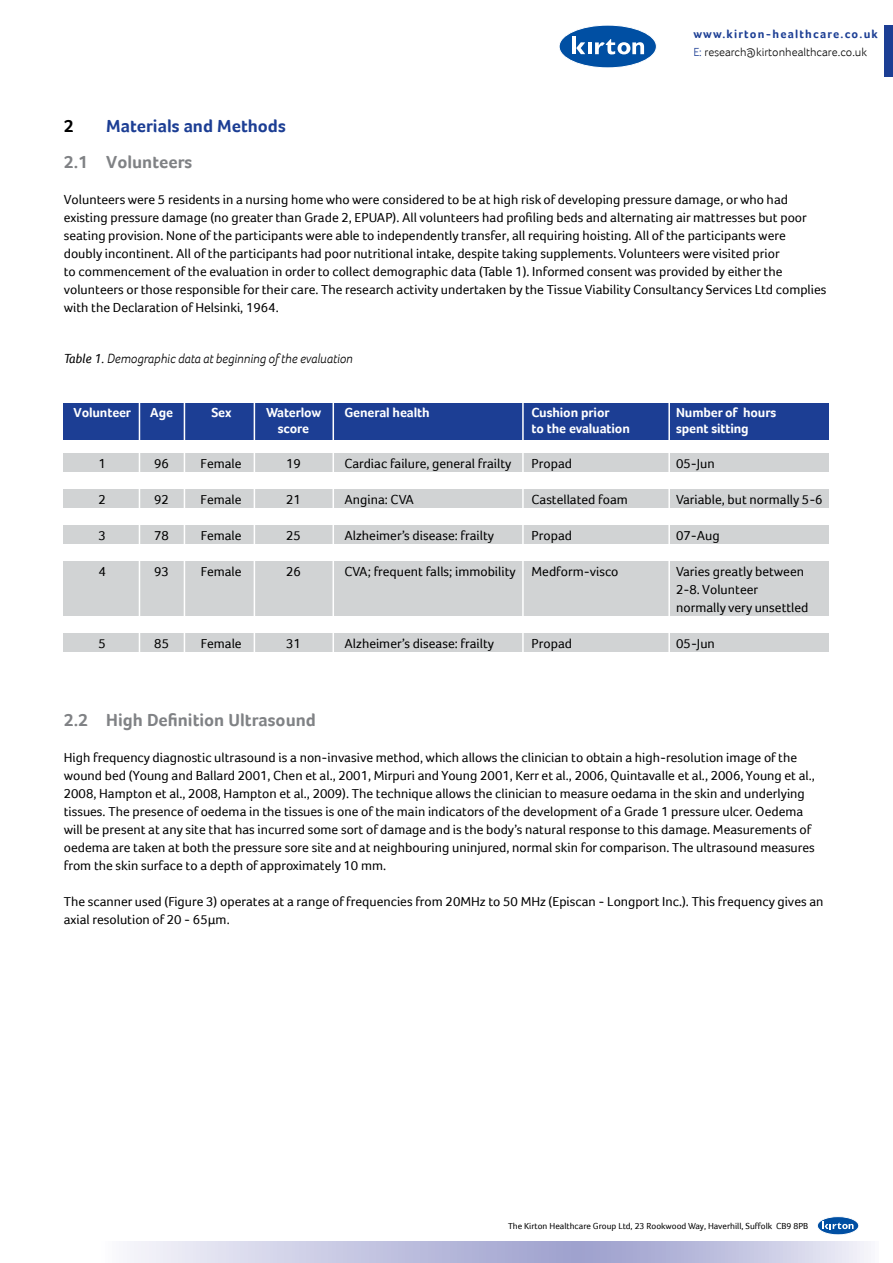
<style>
.page{position:relative;width:893px;height:1263px;background:#fff}
.page>*{position:absolute;margin:0;border:0;box-sizing:border-box;transform-origin:0 0}
.t1{font:700 18px "Foco";color:#808285}
.t2{font:700 18px "Foco";color:#1c3e94}
.t3{font:700 18px "Foco";color:#000}
.t4{font:13.5px/18px "Foco";color:#000}
.t5{font:700 13.5px "Foco";letter-spacing:-.01em;color:#fff}
.t6{font:italic 300 13.5px "Foco";color:#000}
.t7{font:300 12px/18px "Foco";color:#000}
.t8{font:9px "Foco";color:#000}
.s1{font-weight:700;color:#1c3e94}
.s2{color:#1c3e94}
.s3{font-weight:400}
</style>
<div class="page">
<div style="left:559px;top:25px;width:97px;height:43px;background:#004fa3;border-radius:50%"></div>
<div style="left:559px;top:25px;width:98px;height:43px;border:1px solid #fff;border-radius:50%"></div>
<hr style="left:572px;top:37px;width:3px;height:17px;background:#fff">
<svg style="left:576px;top:42px;width:9px;height:12px"></svg>
<hr style="left:588px;top:42px;width:4px;height:12px;background:#fff">
<svg style="left:595px;top:39px;width:49px;height:15px"></svg>
<div style="left:884px;top:25px;width:9px;height:51px;background:#1c3e94"></div>
<svg style="left:130px;top:1242px;width:738px;height:21px;background:#c5c6e2"></svg>
<svg style="left:817px;top:1216px;width:42px;height:19px"></svg>
<div style="left:817px;top:1216px;width:42px;height:19px;border:1px solid #fff;border-radius:50%"></div>
<svg style="left:823px;top:1221px;width:30px;height:8px"></svg>
<div style="left:64px;top:403px;width:765px;height:36px;background:#1c3e94"></div>
<div style="left:64px;top:454px;width:765px;height:18px;background:#d1d3d4"></div>
<div style="left:64px;top:490px;width:765px;height:18px;background:#d1d3d4"></div>
<div style="left:64px;top:526px;width:765px;height:18px;background:#d1d3d4"></div>
<div style="left:64px;top:562px;width:765px;height:54px;background:#d1d3d4"></div>
<div style="left:64px;top:634px;width:765px;height:18px;background:#d1d3d4"></div>
<hr style="left:139px;top:397px;width:1px;height:262px;background:#fff">
<hr style="left:184px;top:397px;width:1px;height:262px;background:#fff">
<hr style="left:254px;top:397px;width:1px;height:262px;background:#fff">
<hr style="left:333px;top:397px;width:1px;height:262px;background:#fff">
<hr style="left:522px;top:397px;width:2px;height:262px;background:#fff">
<hr style="left:668px;top:397px;width:2px;height:262px;background:#fff">
<p class="t7" style="left:693px;top:25px;width:186px"><span class="s1">www.kirton-healthcare.co.uk<br></span><span class="s2">E:</span> research@kirtonhealthcare.co.uk</p>
<h1 class="t3" style="left:64px;top:115px;width:11px">2</h1>
<h1 class="t2" style="left:106px;top:115px;width:181px">Materials and Methods</h1>
<h1 class="t1" style="left:64px;top:151px;width:130px">2.1 Volunteers</h1>
<p class="t4" style="left:64px;top:190px;width:764px">Volunteers were 5 residents in a nursing home who were considered to be at high risk of developing pressure damage, or who had existing pressure damage (no greater than Grade 2, EPUAP). All volunteers had profiling beds and alternating air mattresses but poor seating provision. None of the participants were able to independently transfer, all requiring hoisting. All of the participants were doubly incontinent. All of the participants had poor nutritional intake, despite taking supplements. Volunteers were visited prior<br>to commencement of the evaluation in order to collect demographic data (Table 1). Informed consent was provided by either the volunteers or those responsible for their care. The research activity undertaken by the Tissue Viability Consultancy Services Ltd complies with the Declaration of Helsinki, 1964.</p>
<p class="t6" style="left:64px;top:350px;width:291px"><span class="s3">Table 1.</span> Demographic data at beginning of the evaluation</p>
<p class="t5" style="left:74px;top:404px;width:59px">Volunteer</p>
<p class="t5" style="left:150px;top:404px;width:24px">Age</p>
<p class="t5" style="left:211px;top:404px;width:21px">Sex</p>
<p class="t5" style="left:266px;top:404px;width:57px">Waterlow</p>
<p class="t5" style="left:344px;top:404px;width:87px">General health</p>
<p class="t5" style="left:531px;top:404px;width:80px">Cushion prior</p>
<p class="t5" style="left:676px;top:404px;width:102px">Number of hours</p>
<p class="t5" style="left:278px;top:421px;width:33px">score</p>
<p class="t5" style="left:531px;top:421px;width:100px">to the evaluation</p>
<p class="t5" style="left:676px;top:421px;width:74px">spent sitting</p>
<p class="t4" style="left:98px;top:454px;width:9px">1</p>
<p class="t4" style="left:154px;top:454px;width:16px">96</p>
<p class="t4" style="left:201px;top:454px;width:42px">Female</p>
<p class="t4" style="left:286px;top:454px;width:16px">19</p>
<p class="t4" style="left:344px;top:454px;width:168px">Cardiac failure, general frailty</p>
<p class="t4" style="left:532px;top:454px;width:42px">Propad</p>
<p class="t4" style="left:676px;top:454px;width:40px">05-Jun</p>
<p class="t4" style="left:98px;top:490px;width:9px">2</p>
<p class="t4" style="left:154px;top:490px;width:16px">92</p>
<p class="t4" style="left:201px;top:490px;width:42px">Female</p>
<p class="t4" style="left:286px;top:490px;width:16px">21</p>
<p class="t4" style="left:344px;top:490px;width:71px">Angina: CVA</p>
<p class="t4" style="left:532px;top:490px;width:98px">Castellated foam</p>
<p class="t4" style="left:676px;top:490px;width:148px">Variable, but normally 5-6</p>
<p class="t4" style="left:98px;top:526px;width:9px">3</p>
<p class="t4" style="left:154px;top:526px;width:16px">78</p>
<p class="t4" style="left:201px;top:526px;width:42px">Female</p>
<p class="t4" style="left:286px;top:526px;width:16px">25</p>
<p class="t4" style="left:344px;top:526px;width:151px">Alzheimer’s disease: frailty</p>
<p class="t4" style="left:532px;top:526px;width:42px">Propad</p>
<p class="t4" style="left:676px;top:526px;width:45px">07-Aug</p>
<p class="t4" style="left:98px;top:562px;width:9px">4</p>
<p class="t4" style="left:154px;top:562px;width:16px">93</p>
<p class="t4" style="left:201px;top:562px;width:42px">Female</p>
<p class="t4" style="left:286px;top:562px;width:16px">26</p>
<p class="t4" style="left:344px;top:562px;width:276px">CVA; frequent falls; immobility Medform-visco</p>
<p class="t4" style="left:676px;top:562px;width:134px">Varies greatly between<br>2-8. Volunteer normally very unsettled</p>
<p class="t4" style="left:98px;top:634px;width:9px">5</p>
<p class="t4" style="left:154px;top:634px;width:16px">85</p>
<p class="t4" style="left:201px;top:634px;width:42px">Female</p>
<p class="t4" style="left:286px;top:634px;width:16px">31</p>
<p class="t4" style="left:344px;top:634px;width:151px">Alzheimer’s disease: frailty</p>
<p class="t4" style="left:532px;top:634px;width:42px">Propad</p>
<p class="t4" style="left:676px;top:634px;width:40px">05-Jun</p>
<h1 class="t1" style="left:64px;top:709px;width:254px">2.2 High Definition Ultrasound</h1>
<p class="t4" style="left:64px;top:748px;width:753px">High frequency diagnostic ultrasound is a non-invasive method, which allows the clinician to obtain a high-resolution image of the wound bed (Young and Ballard 2001, Chen et al., 2001, Mirpuri and Young 2001, Kerr et al., 2006, Quintavalle et al., 2006, Young et al., 2008, Hampton et al., 2008, Hampton et al., 2009). The technique allows the clinician to measure oedama in the skin and underlying tissues. The presence of oedema in the tissues is one of the main indicators of the development of a Grade 1 pressure ulcer. Oedema will be present at any site that has incurred some sort of damage and is the body’s natural response to this damage. Measurements of oedema are taken at both the pressure sore site and at neighbouring uninjured, normal skin for comparison. The ultrasound measures from the skin surface to a depth of approximately 10 mm.</p>
<p class="t4" style="left:64px;top:892px;width:761px">The scanner used (Figure 3) operates at a range of frequencies from 20MHz to 50 MHz (Episcan - Longport Inc.). This frequency gives an axial resolution of 20 - 65µm.</p>
<p class="t8" style="left:508px;top:1221px;width:302px">The Kirton Healthcare Group Ltd, 23 Rookwood Way, Haverhill, Suffolk CB9 8PB</p>
</div>
